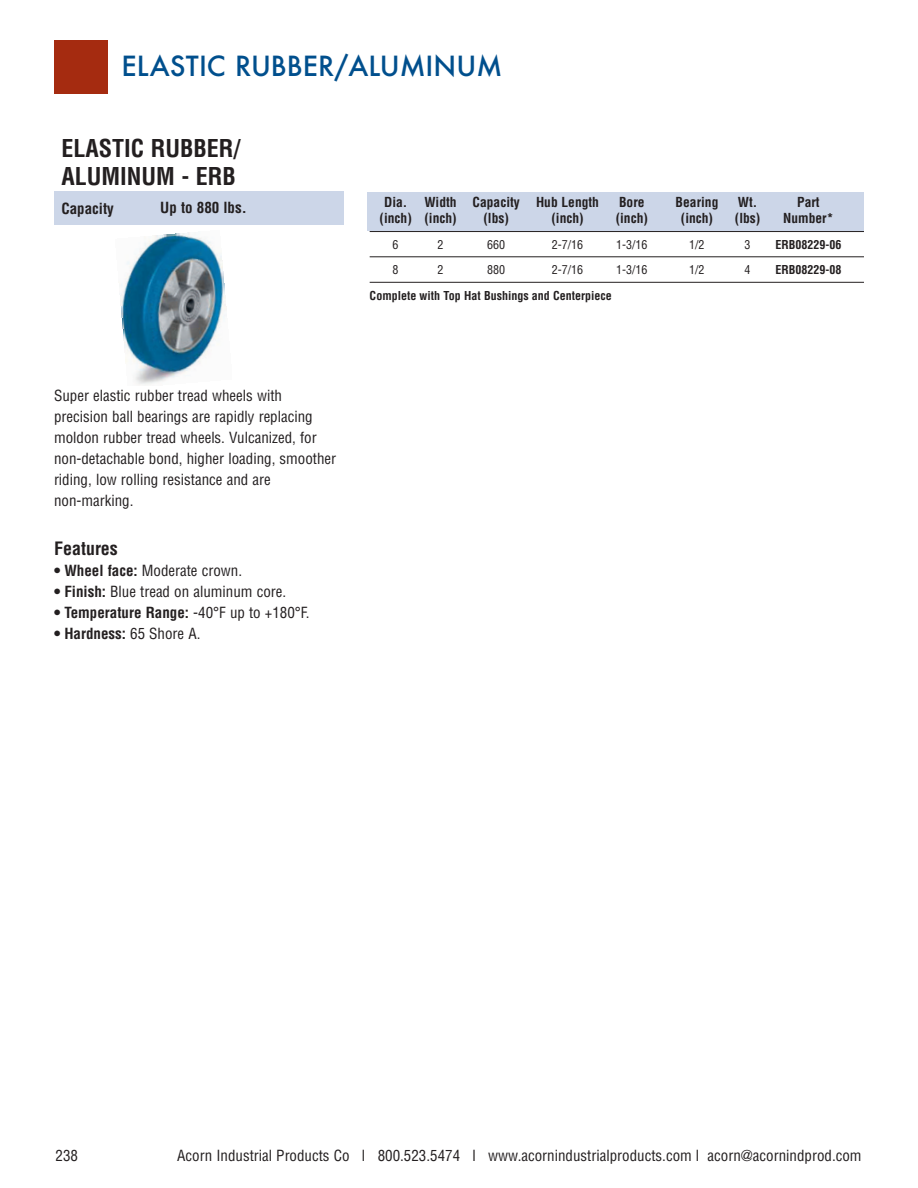
<style>
.page{position:relative;width:918px;height:1188px;background:#fff}
.page>*{position:absolute;margin:0;border:0;box-sizing:border-box;transform-origin:0 0}
.t1{font:500 27px "Futura";color:#004f8d}
.t2{font:700 condensed 24px/28.5px "Helvetica";color:#231f20}
.t3{font:700 condensed 18px "Helvetica";color:#231f20}
.t4{font:condensed 15px/21px "Helvetica";color:#231f20}
.t5{font:700 condensed 15px "Helvetica";color:#231f20}
.t6{font:700 condensed 13.5px "Helvetica";color:#231f20}
.t7{font:700 condensed 12px "Helvetica";color:#231f20}
.t8{font:condensed 12px "Helvetica";color:#231f20}
.s1{font-weight:700}
.s2{font-weight:400}
</style>
<div class="page">
<div style="left:368px;top:192px;width:496px;height:39px;background:#ccd6e8"></div>
<hr style="left:370px;top:231px;width:494px;height:1px;background:#231f20">
<hr style="left:370px;top:257px;width:494px;height:1px;background:#231f20">
<hr style="left:370px;top:282px;width:494px;height:1px;background:#231f20">
<img style="left:120px;top:232px;width:107px;height:153px">
<div style="left:54px;top:192px;width:289px;height:33px;background:#ccd6e8"></div>
<div style="left:54px;top:40px;width:54px;height:54px;background:#a52b10"></div>
<h1 class="t1" style="left:122px;top:51px;width:382px">ELASTIC RUBBER/ALUMINUM</h1>
<h2 class="t2" style="left:61px;top:134px;width:180px">ELASTIC RUBBER/<br>ALUMINUM - ERB</h2>
<p class="t5" style="left:61px;top:200px;width:54px">Capacity</p>
<p class="t5" style="left:160px;top:199px;width:88px">Up to 880 lbs.</p>
<p class="t6" style="left:384px;top:194px;width:25px">Dia.</p>
<p class="t6" style="left:424px;top:194px;width:176px">Width Capacity Hub Length</p>
<p class="t6" style="left:619px;top:194px;width:27px">Bore</p>
<p class="t6" style="left:676px;top:194px;width:44px">Bearing</p>
<p class="t6" style="left:738px;top:194px;width:21px">Wt.</p>
<p class="t6" style="left:797px;top:194px;width:24px">Part</p>
<p class="t6" style="left:380px;top:211px;width:78px">(inch) (inch)</p>
<p class="t6" style="left:483px;top:211px;width:27px">(lbs)</p>
<p class="t6" style="left:551px;top:211px;width:34px">(inch)</p>
<p class="t6" style="left:616px;top:211px;width:34px">(inch)</p>
<p class="t6" style="left:681px;top:211px;width:34px">(inch)</p>
<p class="t6" style="left:735px;top:211px;width:27px">(lbs)</p>
<p class="t6" style="left:783px;top:211px;width:52px">Number*</p>
<p class="t8" style="left:393px;top:238px;width:7px">6</p>
<p class="t8" style="left:437px;top:238px;width:7px">2</p>
<p class="t8" style="left:487px;top:238px;width:19px">660</p>
<p class="t8" style="left:552px;top:238px;width:33px">2-7/16</p>
<p class="t8" style="left:616px;top:238px;width:33px">1-3/16</p>
<p class="t8" style="left:689px;top:238px;width:17px">1/2</p>
<p class="t8" style="left:745px;top:238px;width:7px">3</p>
<p class="t7" style="left:775px;top:238px;width:67px">ERB08229-06</p>
<p class="t8" style="left:393px;top:263px;width:7px">8</p>
<p class="t8" style="left:437px;top:263px;width:7px">2</p>
<p class="t8" style="left:487px;top:263px;width:19px">880</p>
<p class="t8" style="left:552px;top:263px;width:33px">2-7/16</p>
<p class="t8" style="left:616px;top:263px;width:33px">1-3/16</p>
<p class="t8" style="left:689px;top:263px;width:17px">1/2</p>
<p class="t8" style="left:745px;top:263px;width:7px">4</p>
<p class="t7" style="left:775px;top:263px;width:67px">ERB08229-08</p>
<p class="t7" style="left:370px;top:289px;width:244px">Complete with Top Hat Bushings and Centerpiece</p>
<p class="t4" style="left:54px;top:385px;width:284px">Super elastic rubber tread wheels with precision ball bearings are rapidly replacing moldon rubber tread wheels. Vulcanized, for non-detachable bond, higher loading, smoother riding, low rolling resistance and are non-marking.</p>
<p class="t3" style="left:54px;top:539px;width:65px">Features</p>
<p class="t4" style="left:54px;top:561px;width:190px"><span class="s1">• Wheel face:</span> Moderate crown.</p>
<p class="t4" style="left:54px;top:582px;width:234px"><span class="s1">• Finish:</span> Blue tread on aluminum core.</p>
<p class="t5" style="left:54px;top:604px;width:257px">• Temperature Range: <span class="s2">-40°F up to +180°F.</span></p>
<p class="t5" style="left:54px;top:625px;width:148px">• Hardness: <span class="s2">65 Shore A.</span></p>
<p class="t4" style="left:56px;top:1146px;width:24px">238</p>
<p class="t4" style="left:177px;top:1146px;width:686px">Acorn Industrial Products Co l 800.523.5474 l www.acornindustrialproducts.com l acorn@acornindprod.com</p>
</div>
